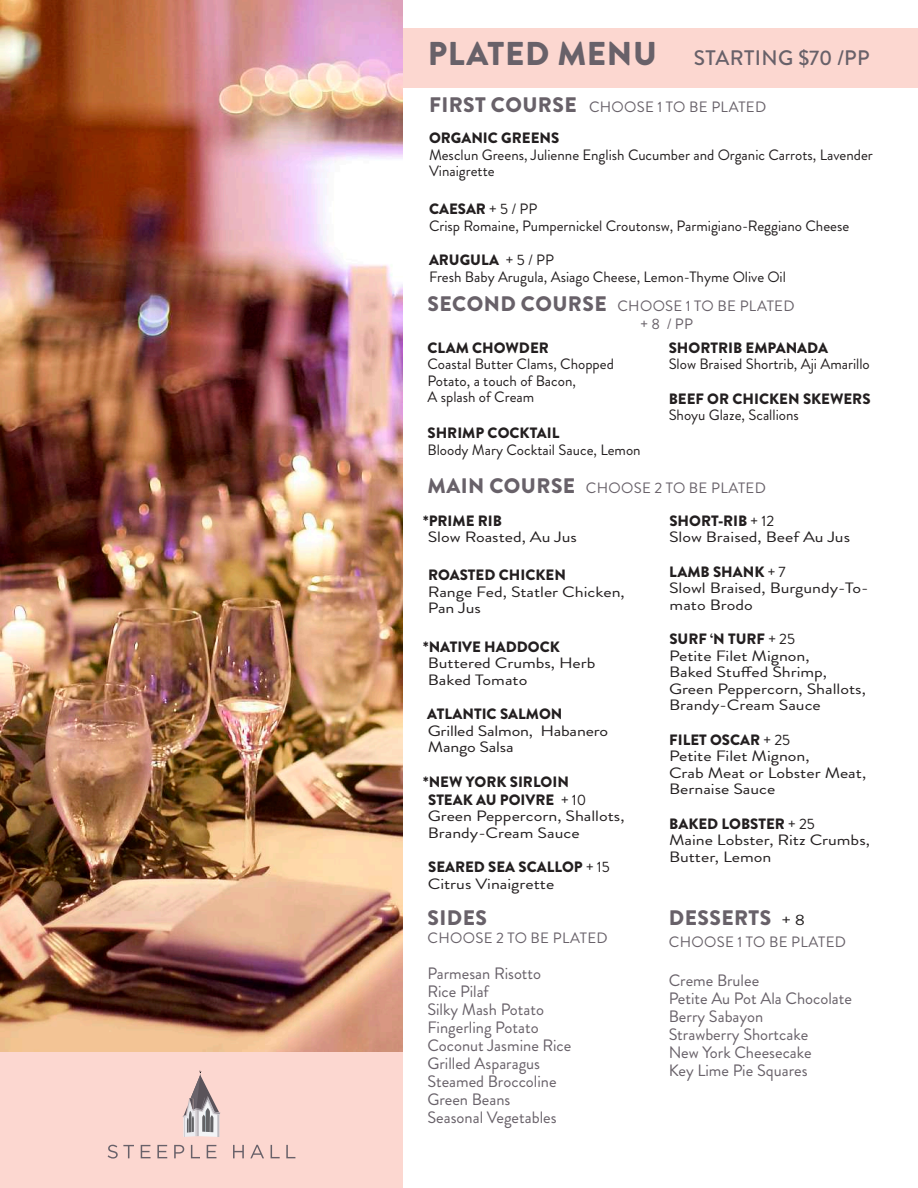
<style>
.page{position:relative;width:918px;height:1188px;background:#fff}
.page>*{position:absolute;margin:0;border:0;box-sizing:border-box;transform-origin:0 0}
.t1{font:500 21px "Brandon Grotesque";letter-spacing:.02em;color:#686169}
.t2{font:900 21px "Brandon Grotesque";letter-spacing:.02em;color:#686169}
.t3{font:16.5px/18px "Brandon Grotesque";color:#686169}
.t4{font:15px/16.5px "Brandon Grotesque";color:#231f20}
.t5{font:900 15px/18px "Brandon Grotesque";color:#231f20}
.t6{font:15px/16.5px "Brandon Grotesque";color:#231f20;scale:1.2 1}
.t7{font:15px/18px "Brandon Grotesque";letter-spacing:.02em;color:#686169}
.s1{font-weight:900;font-size:33px}
.s2{font-weight:900;font-size:21px}
.s3{font-weight:900}
.s4{font-weight:400}
.s5{font-weight:400;font-size:15px;color:#231f20}
</style>
<div class="page">
<div style="left:0;top:1051px;width:402px;height:137px;background:#fcd7d0"></div>
<div style="left:400px;top:28px;width:518px;height:60px;background:#fcd7d0"></div>
<img style="left:0;top:0;width:402px;height:1052px">
<svg style="left:108px;top:1145px;width:26px;height:14px"></svg>
<svg style="left:141px;top:1145px;width:10px;height:13px"></svg>
<svg style="left:157px;top:1145px;width:10px;height:13px"></svg>
<svg style="left:174px;top:1145px;width:10px;height:13px"></svg>
<svg style="left:191px;top:1145px;width:9px;height:13px"></svg>
<svg style="left:207px;top:1145px;width:9px;height:13px"></svg>
<svg style="left:233px;top:1145px;width:11px;height:13px"></svg>
<svg style="left:250px;top:1145px;width:14px;height:13px"></svg>
<svg style="left:271px;top:1145px;width:9px;height:13px"></svg>
<svg style="left:286px;top:1145px;width:9px;height:13px"></svg>
<svg style="left:183px;top:1070px;width:38px;height:67px"></svg>
<h1 class="t1" style="left:428px;top:43px;width:443px"><span class="s1">PLATED MENU</span> STARTING $70 /PP</h1>
<p class="t7" style="left:429px;top:99px;width:339px"><span class="s2">FIRST COURSE</span> CHOOSE 1 TO BE PLATED</p>
<p class="t5" style="left:429px;top:129px;width:132px">ORGANIC GREENS</p>
<p class="t4" style="left:429px;top:146px;width:445px">Mesclun Greens, Julienne English Cucumber and Organic Carrots, Lavender<br>Vinaigrette</p>
<p class="t4" style="left:429px;top:201px;width:422px"><span class="s3">CAESAR</span> + 5 / PP<br>Crisp Romaine, Pumpernickel Croutonsw, Parmigiano-Reggiano Cheese</p>
<p class="t4" style="left:429px;top:252px;width:359px"><span class="s3">ARUGULA</span> + 5 / PP<br>Fresh Baby Arugula, Asiago Cheese, Lemon-Thyme Olive Oil</p>
<p class="t7" style="left:641px;top:297px;width:155px;text-indent:-213px"><span class="s2">SECOND COURSE</span> CHOOSE 1 TO BE PLATED + 8 / PP</p>
<p class="t5" style="left:428px;top:339px;width:123px">CLAM CHOWDER</p>
<p class="t4" style="left:428px;top:356px;width:188px">Coastal Butter Clams, Chopped<br>Potato, a touch of Bacon,<br>A splash of Cream</p>
<p class="t5" style="left:428px;top:424px;width:133px">SHRIMP COCKTAIL</p>
<p class="t4" style="left:428px;top:442px;width:215px">Bloody Mary Cocktail Sauce, Lemon</p>
<p class="t5" style="left:669px;top:339px;width:161px">SHORTRIB EMPANADA</p>
<p class="t4" style="left:669px;top:356px;width:203px">Slow Braised Shortrib, Aji Amarillo</p>
<p class="t5" style="left:669px;top:390px;width:203px">BEEF OR CHICKEN SKEWERS</p>
<p class="t4" style="left:669px;top:407px;width:132px">Shoyu Glaze, Scallions</p>
<p class="t7" style="left:428px;top:479px;width:340px"><span class="s2">MAIN COURSE</span> CHOOSE 2 TO BE PLATED</p>
<p class="t5" style="left:423px;top:512px;width:80px">*PRIME RIB</p>
<p class="t6" style="left:428px;top:529px;width:126px">Slow Roasted, Au Jus</p>
<p class="t5" style="left:428px;top:566px;width:139px">ROASTED CHICKEN</p>
<p class="t6" style="left:428px;top:584px;width:166px">Range Fed, Statler Chicken,<br>Pan Jus</p>
<p class="t5" style="left:423px;top:638px;width:138px">*NATIVE HADDOCK</p>
<p class="t6" style="left:428px;top:655px;width:141px">Buttered Crumbs, Herb<br>Baked Tomato</p>
<p class="t5" style="left:427px;top:705px;width:137px">ATLANTIC SALMON</p>
<p class="t6" style="left:428px;top:722px;width:152px">Grilled Salmon, Habanero<br>Mango Salsa</p>
<p class="t5" style="left:428px;top:773px;width:160px;text-indent:-5px">*NEW YORK SIRLOIN<br>STEAK AU POIVRE <span class="s4">+ 10</span></p>
<p class="t6" style="left:428px;top:808px;width:166px">Green Peppercorn, Shallots,<br>Brandy-Cream Sauce</p>
<p class="t4" style="left:428px;top:859px;width:183px"><span class="s3">SEARED SEA SCALLOP</span> + 15<br>Citrus Vinaigrette</p>
<h1 class="t2" style="left:428px;top:903px;width:61px">SIDES</h1>
<p class="t7" style="left:428px;top:929px;width:182px">CHOOSE 2 TO BE PLATED</p>
<p class="t3" style="left:428px;top:965px;width:145px">Parmesan Risotto<br>Rice Pilaf<br>Silky Mash Potato<br>Fingerling Potato<br>Coconut Jasmine Rice<br>Grilled Asparagus<br>Steamed Broccoline<br>Green Beans<br>Seasonal Vegetables</p>
<p class="t4" style="left:669px;top:512px;width:182px"><span class="s3">SHORT-RIB</span> + 12<br>Slow Braised, Beef Au Jus</p>
<p class="t4" style="left:669px;top:563px;width:201px"><span class="s3">LAMB SHANK</span> + 7<br>Slowl Braised, Burgundy-To&shy;mato Brodo</p>
<p class="t4" style="left:669px;top:631px;width:198px"><span class="s3">SURF ‘N TURF</span> + 25<br>Petite Filet Mignon,<br>Baked Stuffed Shrimp,<br>Green Peppercorn, Shallots,<br>Brandy-Cream Sauce</p>
<p class="t4" style="left:669px;top:731px;width:199px"><span class="s3">FILET OSCAR</span> + 25<br>Petite Filet Mignon,<br>Crab Meat or Lobster Meat,<br>Bernaise Sauce</p>
<p class="t4" style="left:669px;top:815px;width:202px"><span class="s3">BAKED LOBSTER</span> + 25<br>Maine Lobster, Ritz Crumbs,<br>Butter, Lemon</p>
<h1 class="t2" style="left:669px;top:903px;width:138px">DESSERTS <span class="s5">+ 8</span></h1>
<p class="t7" style="left:669px;top:933px;width:179px">CHOOSE 1 TO BE PLATED</p>
<p class="t3" style="left:669px;top:972px;width:185px">Creme Brulee<br>Petite Au Pot Ala Chocolate<br>Berry Sabayon<br>Strawberry Shortcake<br>New York Cheesecake<br>Key Lime Pie Squares</p>
</div>
